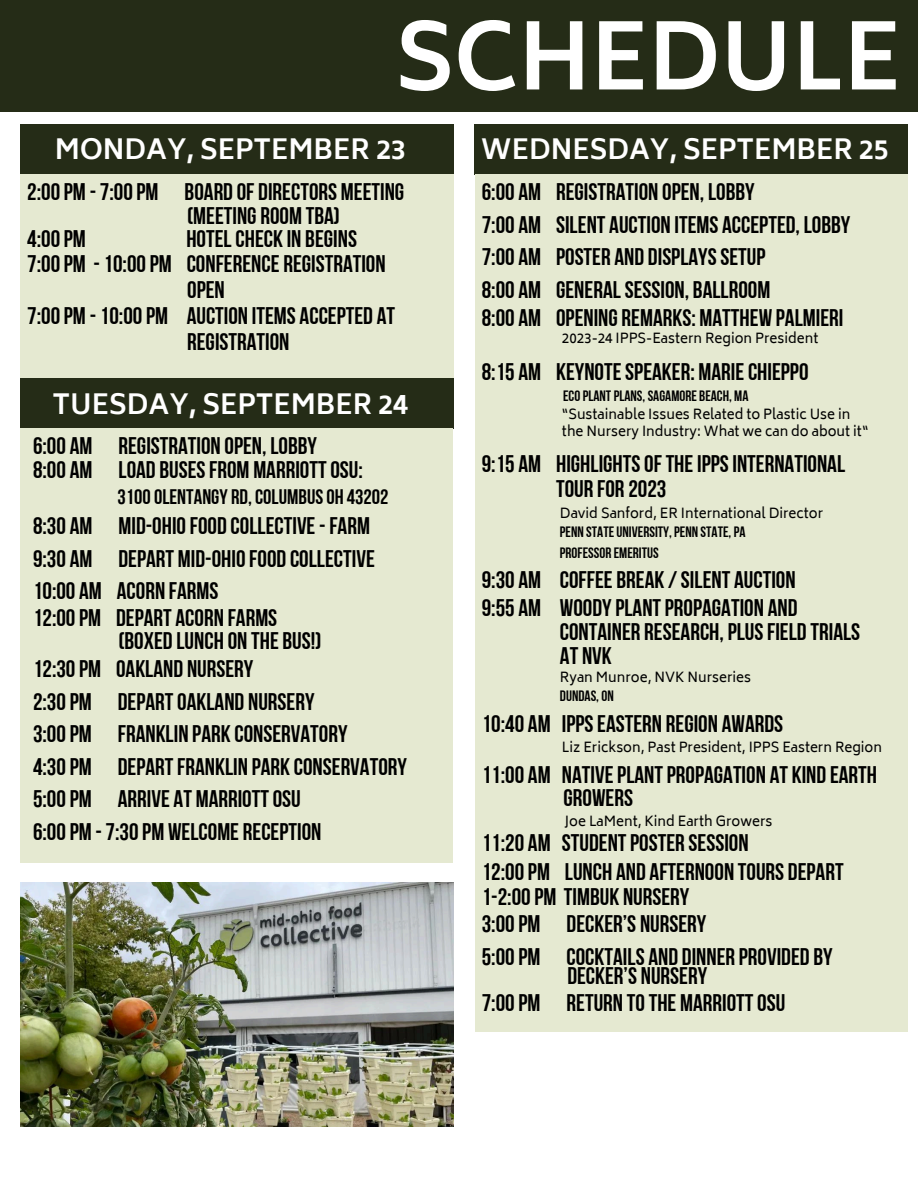
<style>
.page{position:relative;width:918px;height:1188px;background:#fff}
.page>*{position:absolute;margin:0;border:0;box-sizing:border-box;transform-origin:0 0}
.t1{font:700 90px "Biryani";color:#fff}
.t2{font:700 27px "Biryani";color:#fff}
.t3{font:24px/32.7px "Bebas Neue Cyrillic";color:#000}
.t4{font:21px "Bebas Neue Cyrillic";color:#000}
.t5{font:15px "Bebas Neue Cyrillic";color:#000}
.t6{font:13.5px "Biryani";color:#000}
</style>
<div class="page">
<div style="left:0;top:0;width:918px;height:111px;background:#252c17"></div>
<div style="left:20px;top:124px;width:433px;height:50px;background:#252c17"></div>
<div style="left:20px;top:174px;width:433px;height:205px;background:#e5e9d1"></div>
<div style="left:475px;top:124px;width:433px;height:50px;background:#252c17"></div>
<div style="left:475px;top:174px;width:433px;height:858px;background:#e5e9d1"></div>
<div style="left:20px;top:379px;width:433px;height:50px;background:#252c17"></div>
<div style="left:20px;top:429px;width:433px;height:434px;background:#e5e9d1"></div>
<img style="left:20px;top:883px;width:433px;height:244px">
<h1 class="t1" style="left:395px;top:6px;width:507px">SCHEDULE</h1>
<h2 class="t2" style="left:55px;top:134px;width:352px">MONDAY, SEPTEMBER 23</h2>
<h3 class="t2" style="left:481px;top:134px;width:409px">WEDNESDAY, SEPTEMBER 25</h3>
<h2 class="t3" style="left:27px;top:178px;width:379px">2:00PM -7:00PM BOARD OF DIRECTORS MEETING</h2>
<h2 class="t3" style="left:187px;top:201px;width:154px">(MEETING ROOM TBA)</h2>
<h2 class="t3" style="left:27px;top:225px;width:60px">4:00PM</h2>
<h2 class="t3" style="left:186px;top:225px;width:172px">HOTELCHECK IN BEGINS</h2>
<h2 class="t3" style="left:27px;top:250px;width:360px">7:00PM -10:00PM CONFERENCE REGISTRATION</h2>
<h2 class="t3" style="left:187px;top:276px;width:39px">OPEN</h2>
<h2 class="t3" style="left:27px;top:301px;width:369px">7:00PM -10:00PM AUCTION ITEMS ACCEPTED AT</h2>
<h2 class="t3" style="left:187px;top:327px;width:104px">REGISTRATION</h2>
<h3 class="t3" style="left:482px;top:178px;width:370px">6:00 AM REGISTRATION OPEN, LOBBY<br>7:00 AM SILENT AUCTION ITEMS ACCEPTED, LOBBY 7:00 AM POSTER AND DISPLAYSSETUP<br>8:00 AM GENERALSESSION, BALLROOM</h3>
<h3 class="t3" style="left:482px;top:304px;width:363px">8:00 AM OPENING REMARKS: MATTHEW PALMIERI</h3>
<h3 class="t6" style="left:562px;top:330px;width:258px">2023-24 IPPS-Eastern Region President</h3>
<p class="t3" style="left:482px;top:358px;width:328px">8:15 AM KEYNOTESPEAKER: MARIECHIEPPO</p>
<h3 class="t5" style="left:563px;top:390px;width:187px">ECOPLANTPLANS, SAGAMORE BEACH, MA</h3>
<p class="t6" style="left:562px;top:407px;width:290px">“Sustainable Issues Related to Plastic Use in</p>
<p class="t6" style="left:562px;top:424px;width:308px">the Nursery Industry: What we can do about it“</p>
<p class="t3" style="left:556px;top:454px;width:291px;line-height:24.8px;text-indent:-74px">9:15 AM HIGHLIGHTSOFTHEIPPSINTERNATIONAL<br>TOUR FOR 2023</p>
<h3 class="t2" style="left:53px;top:388px;width:357px">TUESDAY, SEPTEMBER 24</h3>
<h3 class="t3" style="left:33px;top:436px;width:331px;line-height:23.7px">6:00 AM REGISTRATION OPEN, LOBBY<br>8:00 AM LOAD BUSESFROM MARRIOTTOSU:</h3>
<h3 class="t4" style="left:118px;top:488px;width:272px">3100OLENTANGY RD, COLUMBUSOH 43202</h3>
<h3 class="t3" style="left:33px;top:512px;width:343px">8:30 AM MID-OHIOFOOD COLLECTIVE-FARM<br>9:30 AM DEPART MID-OHIOFOOD COLLECTIVE<br>10:00 AM ACORN FARMS</h3>
<h3 class="t3" style="left:119px;top:609px;width:204px;line-height:22.5px;text-indent:-86px">12:00PM DEPART ACORN FARMS (BOXED LUNCH ON THE BUS!)</h3>
<h3 class="t3" style="left:33px;top:655px;width:376px">12:30PM OAKLAND NURSERY<br>2:30PM DEPARTOAKLAND NURSERY<br>3:00PM FRANKLIN PARK CONSERVATORY<br>4:30PM DEPARTFRANKLIN PARK CONSERVATORY<br>5:00PM ARRIVE AT MARRIOTTOSU<br>6:00PM -7:30PM WELCOME RECEPTION</h3>
<p class="t6" style="left:560px;top:506px;width:265px">David Sanford, ER International Director</p>
<p class="t5" style="left:560px;top:526px;width:187px">PENN STATEUNIVERSITY, PENN STATE, PA</p>
<p class="t5" style="left:560px;top:546px;width:100px">PROFESSOR EMERITUS</p>
<p class="t3" style="left:482px;top:568px;width:317px;line-height:28.2px">9:30 AM COFFEE BREAK /SILENT AUCTION<br>9:55 AM WOODYPLANTPROPAGATION AND</p>
<p class="t3" style="left:560px;top:622px;width:302px;line-height:23.7px">CONTAINER RESEARCH, PLUSFIELD TRIALS<br>AT NVK</p>
<p class="t6" style="left:560px;top:670px;width:193px">Ryan Munroe, NVK Nurseries</p>
<p class="t5" style="left:560px;top:690px;width:55px">DUNDAS, ON</p>
<h3 class="t3" style="left:482px;top:710px;width:303px">10:40 AM IPPSEASTERN REGION AWARDS</h3>
<h3 class="t6" style="left:562px;top:740px;width:322px">Liz Erickson, Past President, IPPS Eastern Region</h3>
<p class="t3" style="left:564px;top:765px;width:315px;line-height:23.7px;text-indent:-82px">11:00 AM NATIVEPLANTPROPAGATION AT KIND EARTH<br>GROWERS</p>
<p class="t6" style="left:565px;top:813px;width:209px">Joe LaMent, Kind Earth Growers</p>
<p class="t3" style="left:482px;top:831px;width:363px;line-height:28.2px">11:20 AM STUDENTPOSTER SESSION<br>12:00PM LUNCH AND AFTERNOON TOURS DEPART</p>
<p class="t3" style="left:482px;top:886px;width:226px;line-height:27px">1-2:00PM TIMBUK NURSERY<br>3:00PM DECKER’S NURSERY</p>
<p class="t3" style="left:567px;top:949px;width:267px;line-height:19.2px;text-indent:-86px">5:00PM COCKTAILS AND DINNER PROVIDED BY<br>DECKER’S NURSERY</p>
<p class="t3" style="left:482px;top:989px;width:305px">7:00PM RETURN TOTHE MARRIOTTOSU</p>
</div>
